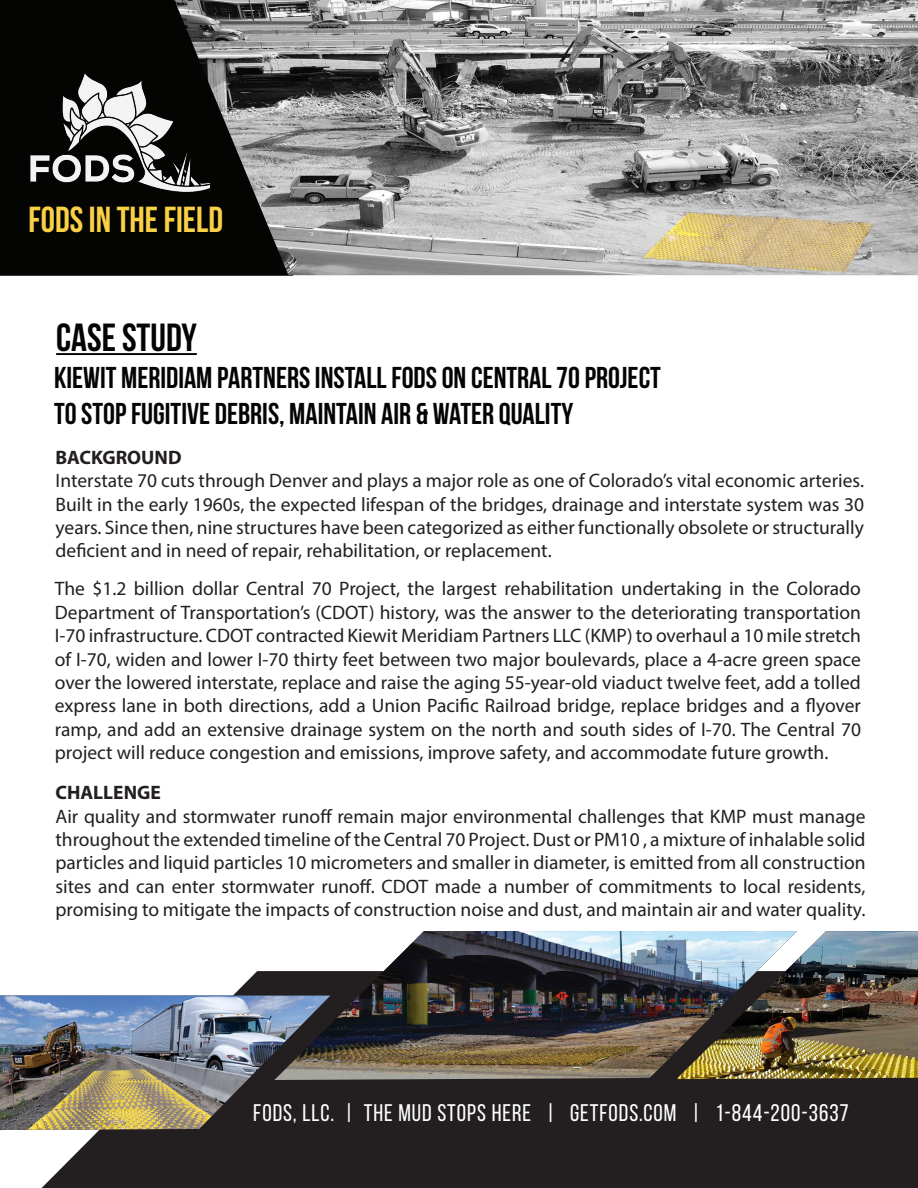
<style>
.page{position:relative;width:918px;height:1188px;background:#fff}
.page>*{position:absolute;margin:0;border:0;box-sizing:border-box;transform-origin:0 0}
.t1{font:700 39px "Bebas Neue";color:#040503}
.t2{font:700 36px "Bebas Neue";color:#fad144}
.t3{font:700 30px "Bebas Neue";color:#040503}
.t4{font:24px "Bebas Neue";letter-spacing:.04em;color:#fff}
.t5{font:19.5px/23.4px "Myriad Pro";color:#231f20;text-align:justify}
.t6{font:700 19.5px "Myriad Pro";color:#231f20}
</style>
<div class="page">
<div style="left:0;top:0;width:294px;height:276px;background:#040503"></div>
<img style="left:174px;top:0;width:744px;height:275px">
<img style="left:31px;top:74px;width:179px;height:118px">
<hr style="left:56px;top:353px;width:141px;height:2px;background:#040503">
<svg style="left:42px;top:971px;width:876px;height:217px;background:#333031"></svg>
<img style="left:0;top:996px;width:330px;height:134px">
<img style="left:274px;top:931px;width:523px;height:149px">
<img style="left:676px;top:931px;width:242px;height:148px">
<p class="t2" style="left:29px;top:199px;width:196px">FODS IN THE FIELD</p>
<p class="t1" style="left:56px;top:316px;width:142px">CASE STUDY</p>
<p class="t3" style="left:54px;top:361px;width:608px">KIEWIT MERIDIAM PARTNERS INSTALL FODS ON CENTRAL 70 PROJECT</p>
<p class="t3" style="left:54px;top:397px;width:521px">TO STOP FUGITIVE DEBRIS, MAINTAIN AIR &amp; WATER QUALITY</p>
<p class="t6" style="left:56px;top:444px;width:128px">BACKGROUND</p>
<p class="t5" style="left:56px;top:469px;width:810px">Interstate 70 cuts through Denver and plays a major role as one of Colorado’s vital economic arteries.<br>Built in the early 1960s, the expected lifespan of the bridges, drainage and interstate system was 30 years. Since then, nine structures have been categorized as either functionally obsolete or structurally deficient and in need of repair, rehabilitation, or replacement.</p>
<p class="t5" style="left:55px;top:577px;width:808px">The $1.2 billion dollar Central 70 Project, the largest rehabilitation undertaking in the Colorado Department of Transportation’s (CDOT) history, was the answer to the deteriorating transportation I-70 infrastructure. CDOT contracted Kiewit Meridiam Partners LLC (KMP) to overhaul a 10 mile stretch of I-70, widen and lower I-70 thirty feet between two major boulevards, place a 4-acre green space over the lowered interstate, replace and raise the aging 55-year-old viaduct twelve feet, add a tolled express lane in both directions, add a Union Pacific Railroad bridge, replace bridges and a flyover ramp, and add an extensive drainage system on the north and south sides of I-70. The Central 70 project will reduce congestion and emissions, improve safety, and accommodate future growth.</p>
<p class="t6" style="left:56px;top:780px;width:107px">CHALLENGE</p>
<p class="t5" style="left:56px;top:804px;width:812px">Air quality and stormwater runoff remain major environmental challenges that KMP must manage throughout the extended timeline of the Central 70 Project. Dust or PM10 , a mixture of inhalable solid particles and liquid particles 10 micrometers and smaller in diameter, is emitted from all construction sites and can enter stormwater runoff. CDOT made a number of commitments to local residents, promising to mitigate the impacts of construction noise and dust, and maintain air and water quality.</p>
<p class="t4" style="left:253px;top:1100px;width:597px">FODS, LLC. | THE MUD STOPS HERE | GETFODS.COM | 1-844-200-3637</p>
</div>
